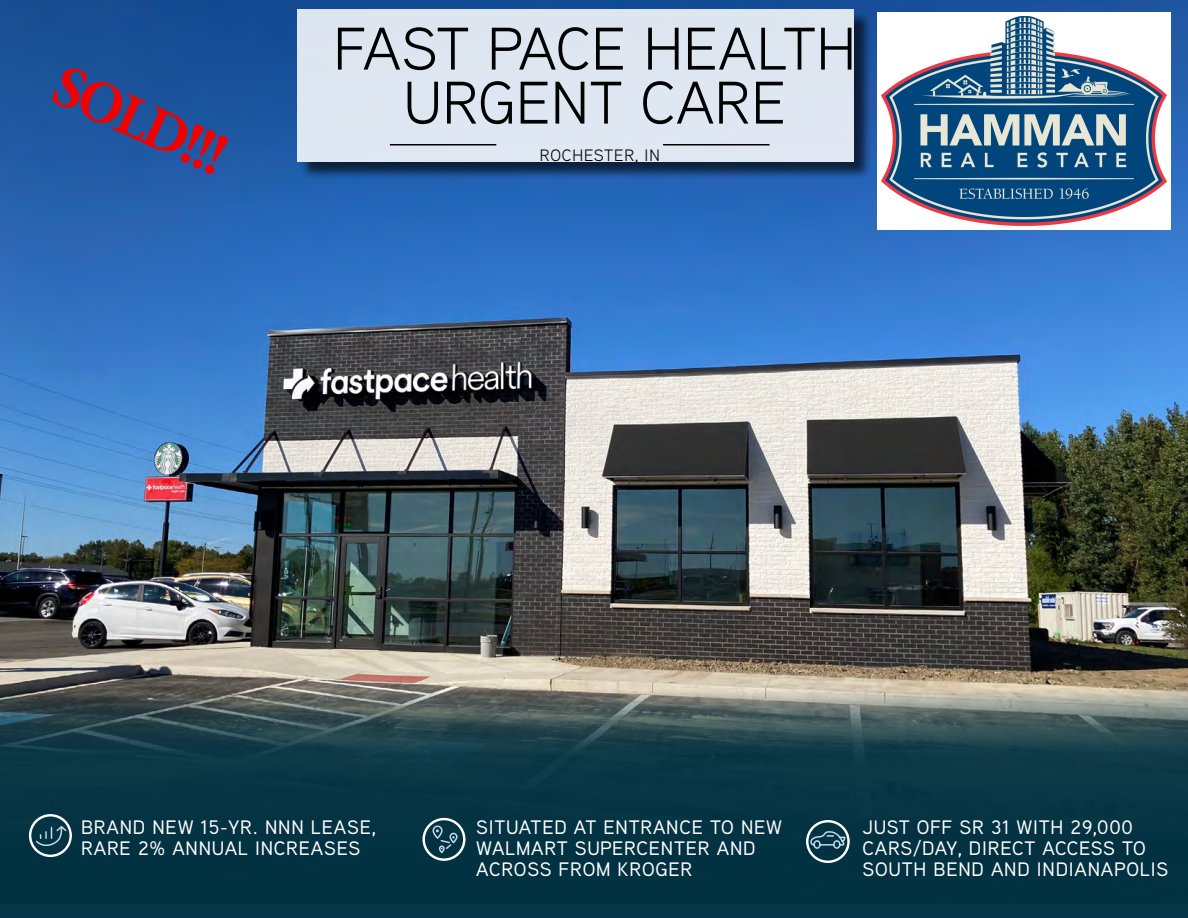
<style>
.page{position:relative;width:1188px;height:918px;background:#fff}
.page>*{position:absolute;margin:0;border:0;box-sizing:border-box;transform-origin:0 0}
.t1{font:60px/54px "Aaux Next";letter-spacing:.01em;color:#000101;text-align:center}
.t2{font:700 60px "Minion Pro";color:#f10000}
.t3{font:500 19.5px/21px "Aaux Next";letter-spacing:.04em;color:#fff}
.t4{font:16.5px "Aaux Next";letter-spacing:.05em;color:#000101}
</style>
<div class="page">
<img style="left:0;top:0;width:1188px;height:690px">
<svg style="left:0;top:691px;width:1188px;height:227px;background:#173f4b"></svg>
<div style="left:29px;top:814px;width:43px;height:43px;border:2px solid #fff;border-radius:50%"></div>
<div style="left:422px;top:818px;width:44px;height:43px;border:2px solid #fff;border-radius:50%"></div>
<div style="left:806px;top:820px;width:44px;height:43px;border:2px solid #fff;border-radius:50%"></div>
<svg style="left:35px;top:825px;width:33px;height:21px"></svg>
<div style="left:299px;top:12px;width:573px;height:168px;background:#000;opacity:.75"></div>
<div style="left:297px;top:9px;width:556px;height:152px;background:#dee6f1"></div>
<hr style="left:390px;top:144px;width:106px;height:1px;background:#000">
<hr style="left:663px;top:144px;width:107px;height:1px;background:#000">
<div style="left:432px;top:826px;width:11px;height:13px;border:2px solid #c2d9ee;border-radius:4px"></div>
<div style="left:439px;top:846px;width:6px;height:7px;border:2px solid #c2d9ee;border-radius:2px"></div>
<div style="left:449px;top:833px;width:9px;height:10px;border:2px solid #c2d9ee;border-radius:3px"></div>
<svg style="left:436px;top:829px;width:19px;height:21px"></svg>
<svg style="left:809px;top:830px;width:37px;height:20px"></svg>
<img style="left:878px;top:12px;width:292px;height:218px">
<h1 class="t2" style="left:74px;top:43px;width:186px;rotate:25deg">SOLD!!!</h1>
<h1 class="t1" style="left:334px;top:20px;width:524px">FAST PACE HEALTH<br>URGENT CARE</h1>
<p class="t4" style="left:540px;top:144px;width:121px">ROCHESTER, IN</p>
<p class="t3" style="left:81px;top:816px;width:296px">BRAND NEW 15-YR. NNN LEASE,<br>RARE 2% ANNUAL INCREASES</p>
<p class="t3" style="left:476px;top:816px;width:307px">SITUATED AT ENTRANCE TO NEW<br>WALMART SUPERCENTER AND<br>ACROSS FROM KROGER</p>
<p class="t3" style="left:863px;top:816px;width:307px">JUST OFF SR 31 WITH 29,000<br>CARS/DAY, DIRECT ACCESS TO<br>SOUTH BEND AND INDIANAPOLIS</p>
</div>
